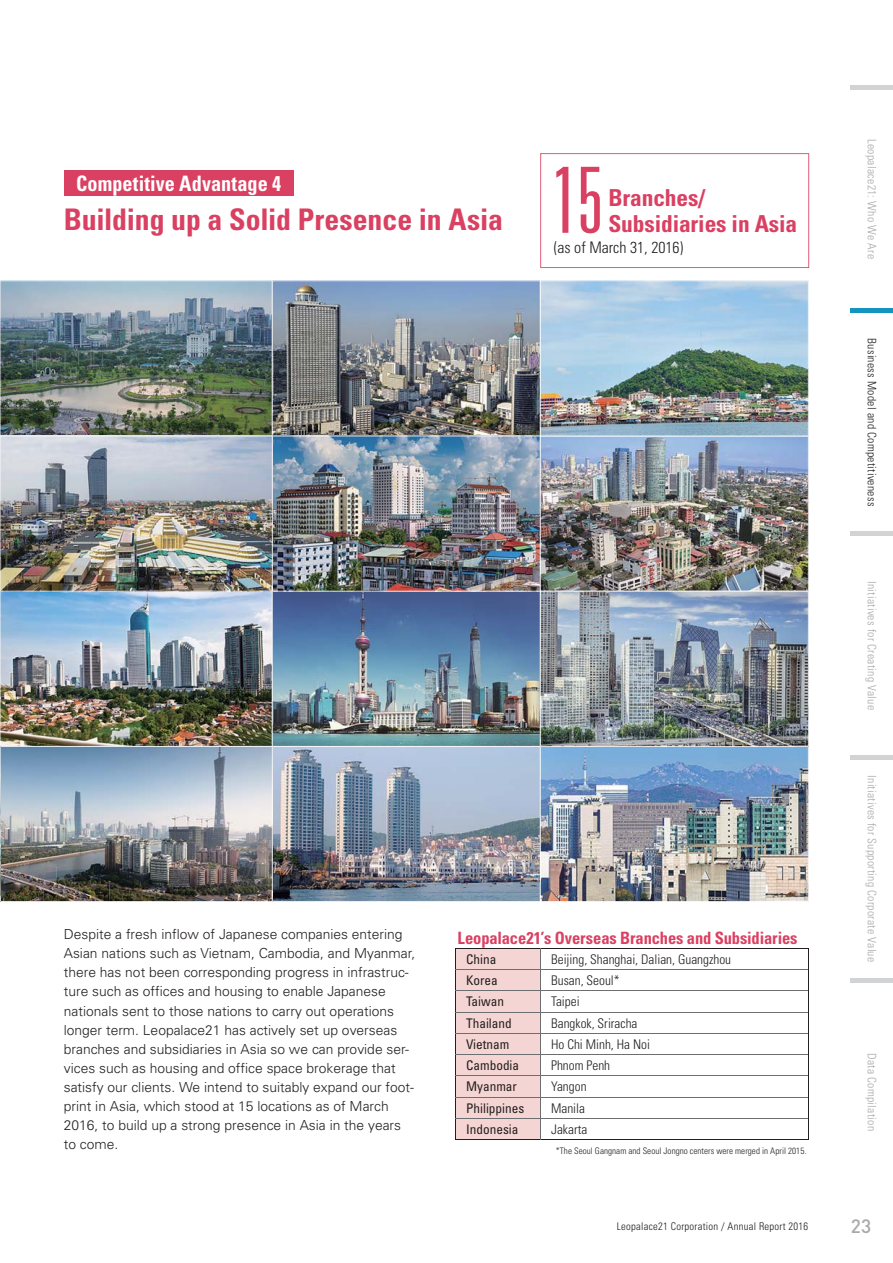
<style>
.page{position:relative;width:893px;height:1263px;background:#fff}
.page>*{position:absolute;margin:0;border:0;box-sizing:border-box;transform-origin:0 0}
.t1{font:300 ultra-condensed 91.35px "Univers";color:#da4061}
.t2{font:700 condensed 29.7px "Univers";letter-spacing:-.005em;color:#da4061}
.t3{font:700 condensed 23.4px "Univers";letter-spacing:-.005em;color:#da4061}
.t4{font:700 condensed 21.3px "Univers";letter-spacing:.005em;color:#fff;scale:.95 1}
.t5{font:500 19.2px "DIN";color:#a7a9ac}
.t6{font:700 condensed 16.95px "Univers";letter-spacing:-.01em;color:#da4061}
.t7{font:300 condensed 15.9px "Univers";color:#231f20}
.t8{font:300 13.8px/19.2px "Univers";color:#231f20}
.t9{font:300 condensed 13.35px "Univers";color:#231f20}
.t10{font:condensed 13.35px "Univers";color:#231f20}
.t11{font:300 condensed 11.7px "Univers";letter-spacing:.025em;color:#a7a9ac}
.t12{font:300 condensed 11.7px "Univers";letter-spacing:.025em;color:#231f20}
.t13{font:300 condensed 10.65px "Univers";letter-spacing:.025em;color:#231f20}
.t14{font:300 condensed 9px "Univers";letter-spacing:.005em;color:#231f20}
</style>
<div class="page">
<hr style="left:540px;top:948px;width:268px;height:1px;background:#231f20">
<svg style="left:808px;top:949px;width:1px;height:190px"></svg>
<hr style="left:455px;top:1139px;width:353px;height:1px;background:#231f20">
<hr style="left:455px;top:969px;width:353px;height:1px;background:#6d6e70">
<hr style="left:455px;top:991px;width:353px;height:1px;background:#6d6e70">
<hr style="left:455px;top:1012px;width:353px;height:1px;background:#6d6e70">
<hr style="left:455px;top:1033px;width:353px;height:1px;background:#6d6e70">
<hr style="left:455px;top:1054px;width:353px;height:1px;background:#6d6e70">
<hr style="left:455px;top:1076px;width:353px;height:1px;background:#6d6e70">
<hr style="left:455px;top:1097px;width:353px;height:1px;background:#6d6e70">
<hr style="left:455px;top:1118px;width:353px;height:1px;background:#6d6e70">
<svg style="left:455px;top:948px;width:86px;height:192px;background:#e8cac9"></svg>
<img style="left:0;top:280px;width:808px;height:622px">
<div style="left:64px;top:170px;width:229px;height:26px;background:#da4061"></div>
<svg style="left:540px;top:153px;width:269px;height:115px"></svg>
<hr style="left:850px;top:85px;width:42px;height:4px;background:#d1d3d4">
<hr style="left:850px;top:532px;width:42px;height:4px;background:#d1d3d4">
<hr style="left:850px;top:755px;width:42px;height:4px;background:#d1d3d4">
<hr style="left:850px;top:978px;width:42px;height:4px;background:#d1d3d4">
<div style="left:850px;top:308px;width:42px;height:5px;background:#1394c1"></div>
<h3 class="t4" style="left:76px;top:176px;width:217px">Competitive Advantage 4</h3>
<h2 class="t2" style="left:64px;top:209px;width:440px">Building up a Solid Presence in Asia</h2>
<h1 class="t1" style="left:551px;top:153px;width:52px">15</h1>
<h3 class="t3" style="left:608px;top:190px;width:98px">Branches/</h3>
<h3 class="t3" style="left:608px;top:215px;width:190px">Subsidiaries in Asia</h3>
<p class="t7" style="left:554px;top:242px;width:131px">(as of March 31, 2016)</p>
<p class="t8" style="left:64px;top:926px;width:353px">Despite a fresh inflow of Japanese companies entering Asian nations such as Vietnam, Cambodia, and Myanmar, there has not been corresponding progress in infrastruc&shy;ture such as offices and housing to enable Japanese nationals sent to those nations to carry out operations longer term. Leopalace21 has actively set up overseas branches and subsidiaries in Asia so we can provide ser&shy;vices such as housing and office space brokerage that satisfy our clients. We intend to suitably expand our foot&shy;print in Asia, which stood at 15 locations as of March 2016, to build up a strong presence in Asia in the years to come.</p>
<p class="t6" style="left:457px;top:932px;width:341px">Leopalace21’s Overseas Branches and Subsidiaries</p>
<p class="t10" style="left:466px;top:954px;width:32px">China</p>
<p class="t9" style="left:551px;top:954px;width:181px">Beijing, Shanghai, Dalian, Guangzhou</p>
<p class="t10" style="left:466px;top:976px;width:33px">Korea</p>
<p class="t9" style="left:551px;top:976px;width:70px">Busan, Seoul*</p>
<p class="t10" style="left:466px;top:997px;width:40px">Taiwan</p>
<p class="t9" style="left:551px;top:997px;width:30px">Taipei</p>
<p class="t10" style="left:466px;top:1018px;width:47px">Thailand</p>
<p class="t9" style="left:551px;top:1018px;width:88px">Bangkok, Sriracha</p>
<p class="t10" style="left:466px;top:1039px;width:45px">Vietnam</p>
<p class="t9" style="left:551px;top:1039px;width:100px">Ho Chi Minh, Ha Noi</p>
<p class="t10" style="left:466px;top:1061px;width:55px">Cambodia</p>
<p class="t9" style="left:551px;top:1061px;width:61px">Phnom Penh</p>
<p class="t10" style="left:466px;top:1082px;width:52px">Myanmar</p>
<p class="t9" style="left:551px;top:1082px;width:37px">Yangon</p>
<p class="t10" style="left:466px;top:1103px;width:60px">Philippines</p>
<p class="t9" style="left:551px;top:1103px;width:35px">Manila</p>
<p class="t10" style="left:466px;top:1124px;width:54px">Indonesia</p>
<p class="t9" style="left:551px;top:1124px;width:38px">Jakarta</p>
<p class="t14" style="left:556px;top:1147px;width:252px">*The Seoul Gangnam and Seoul Jongno centers were merged in April 2015.</p>
<p class="t11" style="left:876px;top:139px;width:121px;rotate:90deg">Leopalace21: Who We Are</p>
<p class="t12" style="left:876px;top:338px;width:170px;rotate:90deg">Business Model and Competitiveness</p>
<p class="t11" style="left:876px;top:581px;width:130px;rotate:90deg">Initiatives for Creating Value</p>
<p class="t11" style="left:876px;top:775px;width:188px;rotate:90deg">Initiatives for Supporting Corporate Value</p>
<p class="t11" style="left:876px;top:1053px;width:79px;rotate:90deg">Data Compilation</p>
<p class="t13" style="left:616px;top:1222px;width:193px">Leopalace21 Corporation / Annual Report 2016</p>
<h3 class="t5" style="left:850px;top:1213px;width:22px">23</h3>
</div>
